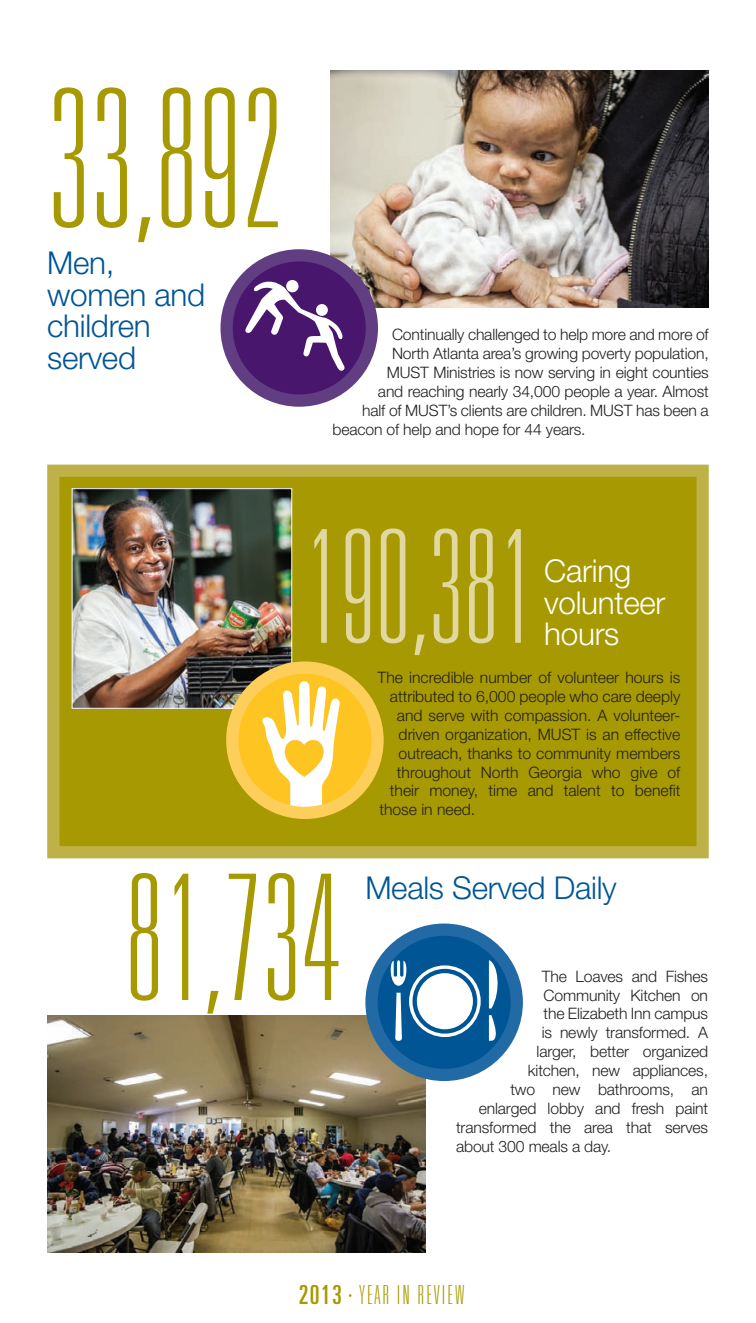
<style>
.page{position:relative;width:756px;height:1323px;background:#fff}
.page>*{position:absolute;margin:0;border:0;box-sizing:border-box;transform-origin:0 0}
.t1{font:100 ultra-condensed 192.5px "Univers";color:#a79901}
.t2{font:100 ultra-condensed 175px "Univers";color:#a79901}
.t3{font:100 ultra-condensed 157.5px "Univers";color:#e1d8a1}
.Aarticle_Copy{font:300 31.5px/31.5px "Helvetica Neue";letter-spacing:-.01em;color:#005595}
.Aarticle_Copy-2{font:300 31.5px/31.5px "Helvetica Neue";letter-spacing:-.01em;color:#fff}
.t4{font:100 ultra-condensed 26.25px "Univers";letter-spacing:.1em;color:#a79901}
.Aarticle_Copy-3{font:300 15.75px "Helvetica Neue";letter-spacing:-.01em;color:#231f20}
.s1{font-weight:400}
</style>
<div class="page">
<div style="left:47px;top:465px;width:662px;height:393px;background:#a79901;border:12px solid #beb148"></div>
<img style="left:331px;top:71px;width:378px;height:236px">
<svg style="left:227px;top:255px;width:145px;height:146px;background:#4e2072"></svg>
<div style="left:220px;top:249px;width:158px;height:158px;border:12px solid #603e81;border-radius:50%"></div>
<img style="left:74px;top:490px;width:216px;height:217px">
<div style="left:72px;top:488px;width:220px;height:221px;border:1px solid #fff"></div>
<svg style="left:232px;top:668px;width:146px;height:145px;background:#fec62f"></svg>
<svg style="left:262px;top:679px;width:79px;height:134px;background:#fede85"></svg>
<div style="left:226px;top:661px;width:158px;height:158px;border:12px solid #fece5a;border-radius:50%"></div>
<img style="left:47px;top:1016px;width:378px;height:236px">
<svg style="left:372px;top:930px;width:145px;height:145px;background:#085a99"></svg>
<div style="left:365px;top:924px;width:158px;height:157px;border:12px solid #216aa5;border-radius:50%"></div>
<svg style="left:389px;top:959px;width:113px;height:84px"></svg>
<svg style="left:244px;top:281px;width:102px;height:91px"></svg>
<div style="left:286px;top:280px;width:13px;height:12px;background:#fff;border-radius:50%"></div>
<p class="t1" style="left:47px;top:61px;width:239px">33,892</p>
<p class="Aarticle_Copy" style="left:47px;top:246px;width:159px">Men, women and children served</p>
<p class="Aarticle_Copy-3" style="left:392px;top:325px;width:318px">Continually challenged to help more and more of</p>
<p class="Aarticle_Copy-3" style="left:392px;top:344px;width:318px">North Atlanta area’s growing poverty population,</p>
<p class="Aarticle_Copy-3" style="left:387px;top:363px;width:323px">MUST Ministries is now serving in eight counties</p>
<p class="Aarticle_Copy-3" style="left:378px;top:382px;width:332px">and reaching nearly 34,000 people a year. Almost</p>
<p class="Aarticle_Copy-3" style="left:362px;top:401px;width:348px">half of MUST’s clients are children. MUST has been a</p>
<p class="Aarticle_Copy-3" style="left:332px;top:420px;width:255px">beacon of help and hope for 44 years.</p>
<p class="t3" style="left:305px;top:507px;width:231px">190,381</p>
<p class="Aarticle_Copy-2" style="left:544px;top:554px;width:123px">Caring volunteer hours</p>
<p class="Aarticle_Copy-3" style="left:378px;top:668px;width:304px">The incredible number of volunteer hours is</p>
<p class="Aarticle_Copy-3" style="left:390px;top:687px;width:292px">attributed to 6,000 people who care deeply</p>
<p class="Aarticle_Copy-3" style="left:397px;top:706px;width:285px">and serve with compassion. A volunteer-</p>
<p class="Aarticle_Copy-3" style="left:399px;top:725px;width:283px">driven organization, MUST is an effective</p>
<p class="Aarticle_Copy-3" style="left:399px;top:743px;width:283px">outreach, thanks to community members</p>
<p class="Aarticle_Copy-3" style="left:397px;top:762px;width:285px">throughout North Georgia who give of</p>
<p class="Aarticle_Copy-3" style="left:390px;top:781px;width:292px">their money, time and talent to benefit</p>
<p class="Aarticle_Copy-3" style="left:379px;top:800px;width:97px">those in need.</p>
<p class="t2" style="left:125px;top:849px;width:217px">81,734</p>
<p class="Aarticle_Copy" style="left:365px;top:871px;width:253px">Meals Served Daily</p>
<p class="Aarticle_Copy-3" style="left:542px;top:966px;width:168px">The Loaves and Fishes</p>
<p class="Aarticle_Copy-3" style="left:544px;top:985px;width:166px">Community Kitchen on</p>
<p class="Aarticle_Copy-3" style="left:544px;top:1004px;width:166px">the Elizabeth Inn campus</p>
<p class="Aarticle_Copy-3" style="left:542px;top:1023px;width:168px">is newly transformed. A</p>
<p class="Aarticle_Copy-3" style="left:537px;top:1042px;width:173px">larger, better organized</p>
<p class="Aarticle_Copy-3" style="left:528px;top:1061px;width:182px">kitchen, new appliances,</p>
<p class="Aarticle_Copy-3" style="left:510px;top:1080px;width:199px">two new bathrooms, an</p>
<p class="Aarticle_Copy-3" style="left:479px;top:1099px;width:231px">enlarged lobby and fresh paint</p>
<p class="Aarticle_Copy-3" style="left:456px;top:1118px;width:253px">transformed the area that serves</p>
<p class="Aarticle_Copy-3" style="left:456px;top:1137px;width:157px">about 300 meals a day.</p>
<p class="t4" style="left:299px;top:1281px;width:167px"><span class="s1">2013</span> · YEAR IN REVIEW</p>
</div>
